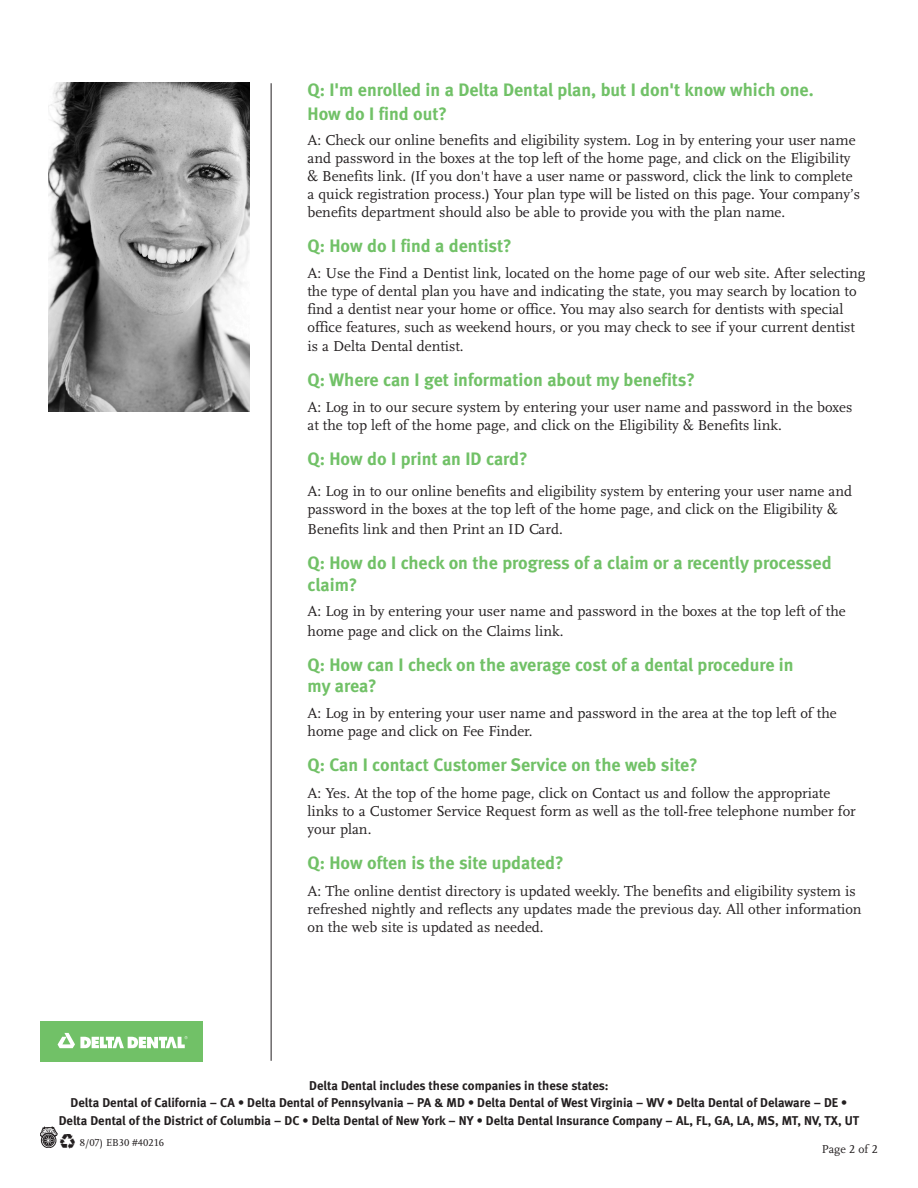
<style>
.page{position:relative;width:918px;height:1188px;background:#fff}
.page>*{position:absolute;margin:0;border:0;box-sizing:border-box;transform-origin:0 0}
.Text-2{font:18px/21.6px "Meta Bold LF";color:#71c167}
.Text-2-2{font:15px/18px "Scala LF";color:#231f20}
.text-1{font:15px/18px "Scala LF";color:#231f20}
.t1{font:12.75px/17.2px "Meta Bold LF";color:#231f20;text-align:center}
.t2{font:12px "Scala LF";color:#231f20}
.t3{font:10.5px "Scala LF";color:#231f20}
.s1{font-family:"Recycle";font-size:15px}
</style>
<div class="page">
<hr style="left:271px;top:83px;width:1px;height:978px;background:#231f20">
<img style="left:48px;top:82px;width:202px;height:330px">
<div style="left:41px;top:1133px;width:15px;height:15px;border:1px solid #231f20;border-radius:50%"></div>
<svg style="left:40px;top:1127px;width:17px;height:20px"></svg>
<div style="left:40px;top:1022px;width:162px;height:39px;background:#71c167"></div>
<svg style="left:58px;top:1033px;width:130px;height:15px"></svg>
<p class="Text-2" style="left:308px;top:77px;width:508px;line-height:24px">Q: I'm enrolled in a Delta Dental plan, but I don't know which one.<br>How do I find out?</p>
<p class="Text-2-2" style="left:308px;top:131px;width:554px">A: Check our online benefits and eligibility system. Log in by entering your user name and password in the boxes at the top left of the home page, and click on the Eligibility &amp; Benefits link. (If you don't have a user name or password, click the link to complete a quick registration process.) Your plan type will be listed on this page. Your company’s benefits department should also be able to provide you with the plan name.</p>
<p class="Text-2" style="left:308px;top:235px;width:206px">Q: How do I find a dentist?</p>
<p class="Text-2-2" style="left:308px;top:264px;width:560px">A: Use the Find a Dentist link, located on the home page of our web site. After selecting the type of dental plan you have and indicating the state, you may search by location to find a dentist near your home or office. You may also search for dentists with special office features, such as weekend hours, or you may check to see if your current dentist</p>
<p class="Text-2-2" style="left:308px;top:338px;width:158px">is a Delta Dental dentist.</p>
<p class="Text-2" style="left:308px;top:369px;width:389px">Q: Where can I get information about my benefits?</p>
<p class="Text-2-2" style="left:308px;top:398px;width:546px">A: Log in to our secure system by entering your user name and password in the boxes at the top left of the home page, and click on the Eligibility &amp; Benefits link.</p>
<p class="Text-2" style="left:308px;top:447px;width:222px">Q: How do I print an ID card?</p>
<p class="Text-2-2" style="left:308px;top:483px;width:546px">A: Log in to our online benefits and eligibility system by entering your user name and password in the boxes at the top left of the home page, and click on the Eligibility &amp;</p>
<p class="Text-2-2" style="left:308px;top:520px;width:257px">Benefits link and then Print an ID Card.</p>
<p class="Text-2" style="left:308px;top:551px;width:526px">Q: How do I check on the progress of a claim or a recently processed claim?</p>
<p class="Text-2-2" style="left:308px;top:602px;width:540px;line-height:19.5px">A: Log in by entering your user name and password in the boxes at the top left of the home page and click on the Claims link.</p>
<p class="Text-2" style="left:308px;top:653px;width:488px">Q: How can I check on the average cost of a dental procedure in my area?</p>
<p class="Text-2-2" style="left:308px;top:704px;width:531px">A: Log in by entering your user name and password in the area at the top left of the home page and click on Fee Finder.</p>
<p class="Text-2" style="left:308px;top:753px;width:392px">Q: Can I contact Customer Service on the web site?</p>
<p class="Text-2-2" style="left:308px;top:784px;width:550px">A: Yes. At the top of the home page, click on Contact us and follow the appropriate links to a Customer Service Request form as well as the toll-free telephone number for your plan.</p>
<p class="Text-2" style="left:308px;top:851px;width:258px">Q: How often is the site updated?</p>
<p class="text-1" style="left:308px;top:882px;width:556px">A: The online dentist directory is updated weekly. The benefits and eligibility system is refreshed nightly and reflects any updates made the previous day. All other information on the web site is updated as needed.</p>
<p class="t1" style="left:59px;top:1077px;width:802px">Delta Dental includes these companies in these states:<br>Delta Dental of California – CA • Delta Dental of Pennsylvania – PA &amp; MD • Delta Dental of West Virginia – WV • Delta Dental of Delaware – DE •<br>Delta Dental of the District of Columbia – DC • Delta Dental of New York – NY • Delta Dental Insurance Company – AL, FL, GA, LA, MS, MT, NV, TX, UT</p>
<p class="t3" style="left:59px;top:1137px;width:107px"><span class="s1">C</span> 8/07) EB30 #40216</p>
<p class="t2" style="left:822px;top:1142px;width:57px">Page 2 of 2</p>
</div>
